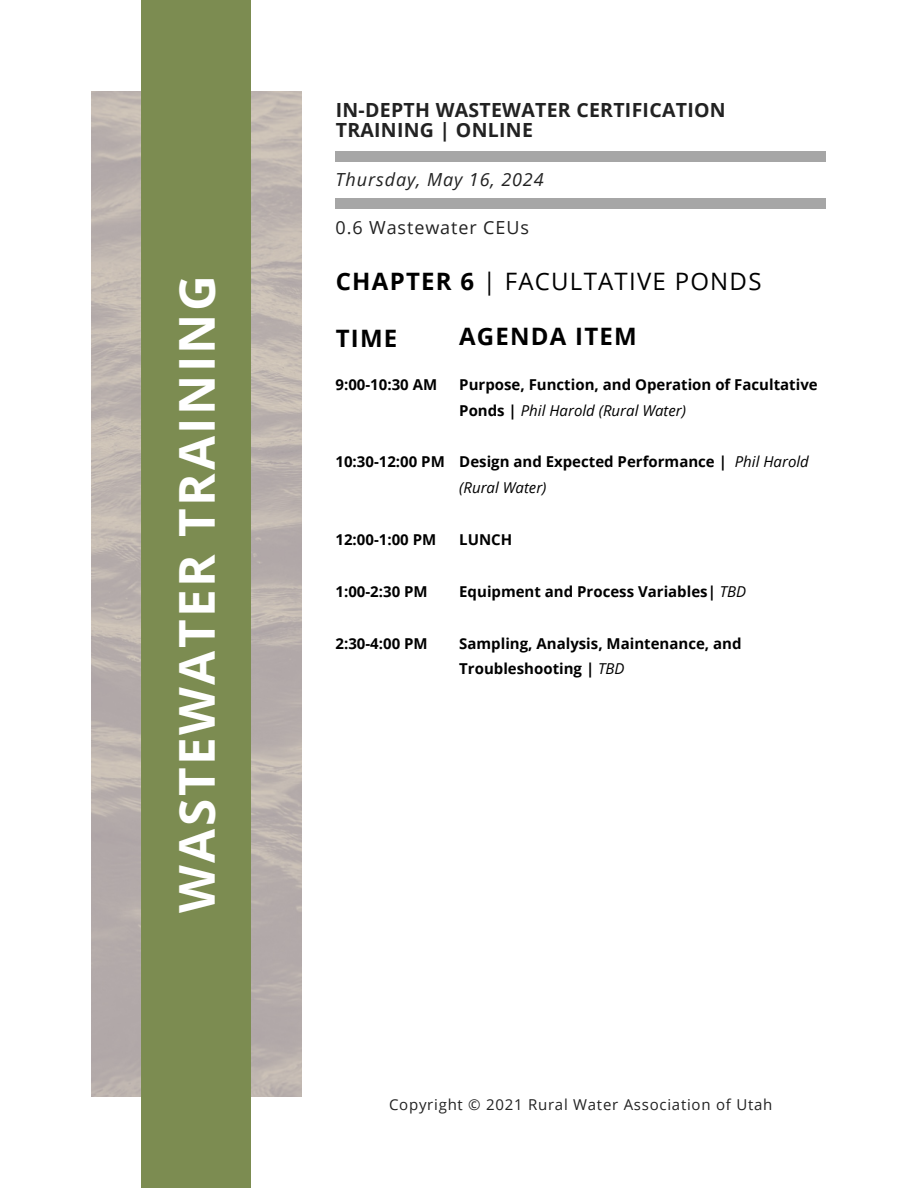
<style>
.page{position:relative;width:918px;height:1188px;background:#fff}
.page>*{position:absolute;margin:0;border:0;box-sizing:border-box;transform-origin:0 0}
.t1{font:700 49.5px "Open Sans";letter-spacing:.05em;color:#fff}
.t2{font:24px "Open Sans";letter-spacing:.05em;color:#000}
.t3{font:700 24px "Open Sans";letter-spacing:.05em;color:#000}
.t4{font:700 19.5px/20.2px "Open Sans";letter-spacing:.015em;color:#222}
.t5{font:italic 18px "Open Sans";letter-spacing:.05em;color:#222}
.t6{font:18px "Open Sans";letter-spacing:.05em;color:#222}
.t7{font:700 15px/25.8px "Open Sans";color:#000}
.t8{font:15px "Open Sans";letter-spacing:.05em;color:#222}
.t9{font:italic 15px "Open Sans";color:#000}
.s1{font-weight:700}
.s2{font-weight:400;font-style:italic}
</style>
<div class="page">
<img style="left:92px;top:92px;width:209px;height:1004px">
<div style="left:142px;top:0;width:109px;height:1188px;background:#7c8c51"></div>
<div style="left:336px;top:199px;width:490px;height:10px;background:#a6a6a6"></div>
<div style="left:336px;top:152px;width:490px;height:10px;background:#a6a6a6"></div>
<p class="t1" style="left:162px;top:913px;width:639px;rotate:-90deg">WASTEWATER TRAINING</p>
<h1 class="t4" style="left:336px;top:99px;width:391px">IN-DEPTH WASTEWATER CERTIFICATION<br>TRAINING | ONLINE</h1>
<h6 class="t5" style="left:336px;top:167px;width:210px">Thursday, May 16, 2024</h6>
<h6 class="t6" style="left:336px;top:215px;width:195px">0.6 Wastewater CEUs</h6>
<p class="t2" style="left:336px;top:265px;width:427px"><span class="s1">CHAPTER 6</span> | FACULTATIVE PONDS</p>
<p class="t3" style="left:336px;top:321px;width:63px">TIME</p>
<h4 class="t3" style="left:459px;top:319px;width:179px">AGENDA ITEM</h4>
<h5 class="t7" style="left:336px;top:371px;width:103px">9:00-10:30 AM</h5>
<h6 class="t7" style="left:459px;top:371px;width:360px">Purpose, Function, and Operation of Facultative<br>Ponds | <span class="s2">Phil Harold (Rural Water)</span></h6>
<h6 class="t7" style="left:459px;top:449px;width:351px">Design and Expected Performance | <span class="s2">Phil Harold</span></h6>
<h6 class="t9" style="left:459px;top:477px;width:89px">(Rural Water)</h6>
<h6 class="t7" style="left:459px;top:526px;width:55px">LUNCH</h6>
<h5 class="t7" style="left:336px;top:449px;width:111px">10:30-12:00 PM</h5>
<h3 class="t7" style="left:336px;top:526px;width:102px">12:00-1:00 PM</h3>
<h2 class="t7" style="left:336px;top:578px;width:94px">1:00-2:30 PM</h2>
<h2 class="t7" style="left:336px;top:630px;width:94px">2:30-4:00 PM</h2>
<h6 class="t7" style="left:459px;top:578px;width:289px">Equipment and Process Variables| <span class="s2">TBD</span></h6>
<h6 class="t7" style="left:459px;top:630px;width:284px">Sampling, Analysis, Maintenance, and<br>Troubleshooting | <span class="s2">TBD</span></h6>
<p class="t8" style="left:389px;top:1094px;width:385px">Copyright © 2021 Rural Water Association of Utah</p>
</div>
